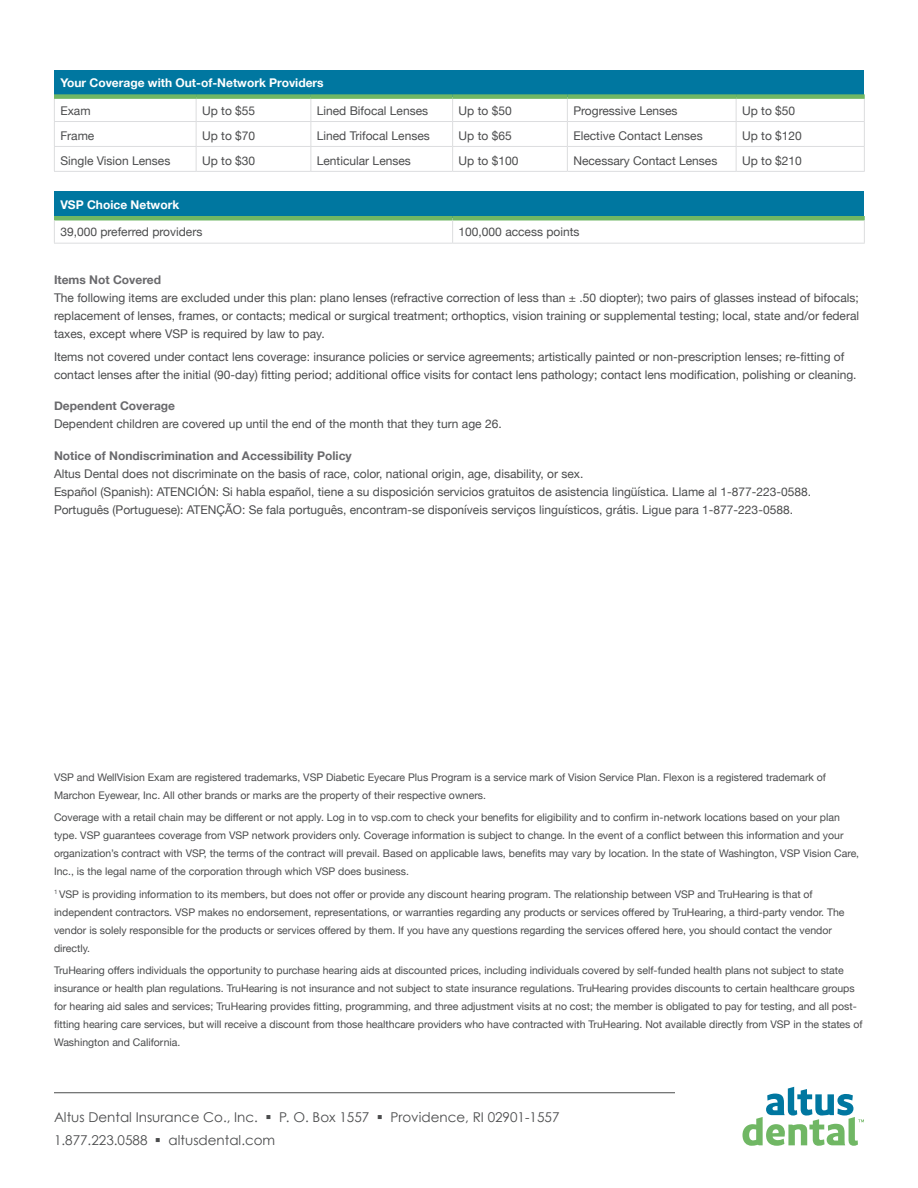
<style>
.page{position:relative;width:918px;height:1188px;background:#fff}
.page>*{position:absolute;margin:0;border:0;box-sizing:border-box;transform-origin:0 0}
.t1{font:13.5px/22.5px "Century Gothic";color:#4b4c4d}
.body-main{font:12px/18px "Helvetica Neue";color:#4b4c4d}
.header-02{font:700 12px "Helvetica Neue";color:#69696c}
.t2{font:700 12px "Helvetica Neue";color:#fff}
.body-main-2{font:10.5px/18px "Helvetica Neue";color:#4b4c4d}
</style>
<div class="page">
<div style="left:54px;top:70px;width:810px;height:27px;background:#0077a0"></div>
<hr style="left:54px;top:121px;width:142px;height:1px;background:#dcdddf">
<hr style="left:196px;top:121px;width:115px;height:1px;background:#dcdddf">
<hr style="left:311px;top:121px;width:142px;height:1px;background:#dcdddf">
<hr style="left:453px;top:121px;width:114px;height:1px;background:#dcdddf">
<hr style="left:567px;top:121px;width:169px;height:1px;background:#dcdddf">
<hr style="left:736px;top:121px;width:129px;height:1px;background:#dcdddf">
<hr style="left:54px;top:146px;width:142px;height:1px;background:#dcdddf">
<svg style="left:54px;top:99px;width:1px;height:72px"></svg>
<hr style="left:196px;top:146px;width:115px;height:1px;background:#dcdddf">
<svg style="left:196px;top:99px;width:1px;height:72px"></svg>
<hr style="left:311px;top:146px;width:142px;height:1px;background:#dcdddf">
<svg style="left:310px;top:99px;width:1px;height:72px"></svg>
<hr style="left:453px;top:146px;width:114px;height:1px;background:#dcdddf">
<svg style="left:452px;top:99px;width:1px;height:72px"></svg>
<hr style="left:567px;top:146px;width:169px;height:1px;background:#dcdddf">
<svg style="left:567px;top:99px;width:1px;height:72px"></svg>
<hr style="left:736px;top:146px;width:129px;height:1px;background:#dcdddf">
<svg style="left:736px;top:99px;width:1px;height:72px"></svg>
<svg style="left:864px;top:99px;width:1px;height:72px"></svg>
<hr style="left:54px;top:171px;width:142px;height:1px;background:#dcdddf">
<hr style="left:196px;top:171px;width:115px;height:1px;background:#dcdddf">
<hr style="left:311px;top:171px;width:142px;height:1px;background:#dcdddf">
<hr style="left:453px;top:171px;width:114px;height:1px;background:#dcdddf">
<hr style="left:567px;top:171px;width:169px;height:1px;background:#dcdddf">
<hr style="left:736px;top:171px;width:129px;height:1px;background:#dcdddf">
<div style="left:54px;top:94px;width:142px;height:5px;background:#70b764"></div>
<div style="left:196px;top:94px;width:115px;height:5px;background:#70b764"></div>
<div style="left:311px;top:94px;width:142px;height:5px;background:#70b764"></div>
<div style="left:453px;top:94px;width:114px;height:5px;background:#70b764"></div>
<div style="left:567px;top:94px;width:169px;height:5px;background:#70b764"></div>
<div style="left:736px;top:94px;width:129px;height:5px;background:#70b764"></div>
<div style="left:54px;top:191px;width:810px;height:27px;background:#0077a0"></div>
<hr style="left:54px;top:216px;width:399px;height:4px;background:#70b764">
<hr style="left:453px;top:216px;width:412px;height:4px;background:#70b764">
<svg style="left:54px;top:220px;width:1px;height:23px"></svg>
<svg style="left:452px;top:220px;width:1px;height:23px"></svg>
<svg style="left:864px;top:220px;width:1px;height:23px"></svg>
<hr style="left:54px;top:243px;width:399px;height:1px;background:#dcdddf">
<hr style="left:453px;top:243px;width:412px;height:1px;background:#dcdddf">
<svg style="left:742px;top:1087px;width:122px;height:59px"></svg>
<hr style="left:54px;top:1092px;width:621px;height:1px;background:#4b4c4d">
<p class="t2" style="left:60px;top:74px;width:265px">Your Coverage with Out-of-Network Providers</p>
<p class="body-main" style="left:60px;top:102px;width:32px">Exam</p>
<p class="body-main" style="left:202px;top:102px;width:55px">Up to $55</p>
<p class="body-main" style="left:317px;top:102px;width:113px">Lined Bifocal Lenses</p>
<p class="body-main" style="left:459px;top:102px;width:55px">Up to $50</p>
<p class="body-main" style="left:573px;top:102px;width:106px">Progressive Lenses</p>
<p class="body-main" style="left:742px;top:102px;width:55px">Up to $50</p>
<p class="body-main" style="left:60px;top:127px;width:36px">Frame</p>
<p class="body-main" style="left:202px;top:127px;width:55px">Up to $70</p>
<p class="body-main" style="left:317px;top:127px;width:114px">Lined Trifocal Lenses</p>
<p class="body-main" style="left:459px;top:127px;width:55px">Up to $65</p>
<p class="body-main" style="left:573px;top:127px;width:131px">Elective Contact Lenses</p>
<p class="body-main" style="left:742px;top:127px;width:61px">Up to $120</p>
<p class="body-main" style="left:60px;top:152px;width:112px">Single Vision Lenses</p>
<p class="body-main" style="left:202px;top:152px;width:55px">Up to $30</p>
<p class="body-main" style="left:317px;top:152px;width:96px">Lenticular Lenses</p>
<p class="body-main" style="left:459px;top:152px;width:61px">Up to $100</p>
<p class="body-main" style="left:573px;top:152px;width:146px">Necessary Contact Lenses</p>
<p class="body-main" style="left:742px;top:152px;width:61px">Up to $210</p>
<p class="t2" style="left:60px;top:195px;width:120px">VSP Choice Network</p>
<p class="body-main" style="left:60px;top:224px;width:144px">39,000 preferred providers</p>
<p class="body-main" style="left:459px;top:224px;width:122px">100,000 access points</p>
<p class="header-02" style="left:54px;top:270px;width:109px">Items Not Covered</p>
<p class="body-main" style="left:54px;top:289px;width:807px;text-align:justify">The following items are excluded under this plan: plano lenses (refractive correction of less than ± .50 diopter); two pairs of glasses instead of bifocals; replacement of lenses, frames, or contacts; medical or surgical treatment; orthoptics, vision training or supplemental testing; local, state and/or federal taxes, except where VSP is required by law to pay.</p>
<p class="body-main" style="left:54px;top:348px;width:804px">Items not covered under contact lens coverage: insurance policies or service agreements; artistically painted or non-prescription lenses; re-fitting of contact lenses after the initial (90-day) fitting period; additional office visits for contact lens pathology; contact lens modification, polishing or cleaning.</p>
<p class="header-02" style="left:54px;top:396px;width:123px">Dependent Coverage</p>
<p class="body-main" style="left:54px;top:415px;width:449px">Dependent children are covered up until the end of the month that they turn age 26.</p>
<p class="header-02" style="left:54px;top:446px;width:299px">Notice of Nondiscrimination and Accessibility Policy</p>
<p class="body-main" style="left:54px;top:465px;width:759px">Altus Dental does not discriminate on the basis of race, color, national origin, age, disability, or sex.<br>Español (Spanish): ATENCIÓN: Si habla español, tiene a su disposición servicios gratuitos de asistencia lingüística. Llame al 1-877-223-0588.<br>Português (Portuguese): ATENÇÃO: Se fala português, encontram-se disponíveis serviços linguísticos, grátis. Ligue para 1-877-223-0588.</p>
<p class="body-main-2" style="left:54px;top:769px;width:774px">VSP and WellVision Exam are registered trademarks, VSP Diabetic Eyecare Plus Program is a service mark of Vision Service Plan. Flexon is a registered trademark of<br>Marchon Eyewear, Inc. All other brands or marks are the property of their respective owners.</p>
<p class="body-main-2" style="left:54px;top:809px;width:807px">Coverage with a retail chain may be different or not apply. Log in to vsp.com to check your benefits for eligibility and to confirm in-network locations based on your plan type. VSP guarantees coverage from VSP network providers only. Coverage information is subject to change. In the event of a conflict between this information and your organization’s contract with VSP, the terms of the contract will prevail. Based on applicable laws, benefits may vary by location. In the state of Washington, VSP Vision Care, Inc., is the legal name of the corporation through which VSP does business.</p>
<p class="body-main-2" style="left:54px;top:886px;width:792px"><sup>1</sup> VSP is providing information to its members, but does not offer or provide any discount hearing program. The relationship between VSP and TruHearing is that of independent contractors. VSP makes no endorsement, representations, or warranties regarding any products or services offered by TruHearing, a third-party vendor. The vendor is solely responsible for the products or services offered by them. If you have any questions regarding the services offered here, you should contact the vendor directly.</p>
<p class="body-main-2" style="left:54px;top:962px;width:810px">TruHearing offers individuals the opportunity to purchase hearing aids at discounted prices, including individuals covered by self-funded health plans not subject to state insurance or health plan regulations. TruHearing is not insurance and not subject to state insurance regulations. TruHearing provides discounts to certain healthcare groups for hearing aid sales and services; TruHearing provides fitting, programming, and three adjustment visits at no cost; the member is obligated to pay for testing, and all post&shy;fitting hearing care services, but will receive a discount from those healthcare providers who have contracted with TruHearing. Not available directly from VSP in the states of Washington and California.</p>
<p class="t1" style="left:54px;top:1106px;width:507px">Altus Dental Insurance Co., Inc. ▪ P. O. Box 1557 ▪ Providence, RI 02901-1557<br>1.877.223.0588 ▪ altusdental.com</p>
</div>
